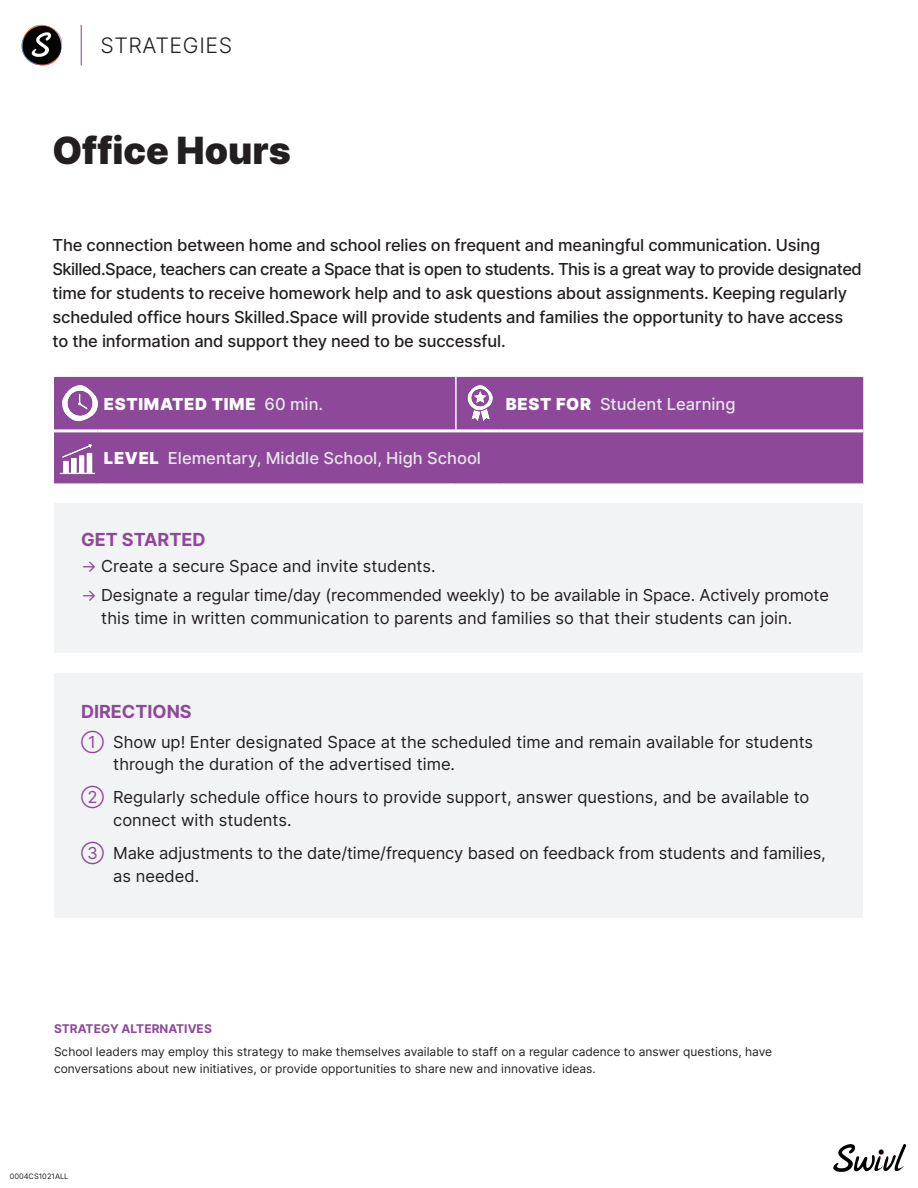
<style>
.page{position:relative;width:918px;height:1188px;background:#fff}
.page>*{position:absolute;margin:0;border:0;box-sizing:border-box;transform-origin:0 0}
.t1{font:900 37.5px "Inter";color:#231f20}
.t2{font:300 21.3px "Inter";letter-spacing:.03em;color:#231f20}
.t3{font:700 18px "Inter";color:#8d489a}
.t4{font:16.5px/22.5px "Inter";color:#231f20}
.t5{font:500 16.5px/24px "Inter";letter-spacing:-.01em;color:#231f20}
.t6{font:500 16.5px "Inter";color:#e6e7e9}
.t7{font:900 16.5px "Inter";letter-spacing:.04em;color:#fff}
.t8{font:12px/16.5px "Inter";color:#231f20}
.t9{font:700 12px "Inter";color:#8d489a}
.t10{font:7.5px "Inter";color:#231f20}
.s1{font-weight:500;color:#e6e7e9}
.s2{font-weight:900;color:#fff}
.s3{color:#8d489a}
</style>
<div class="page">
<hr style="left:81px;top:25px;width:1px;height:40px;background:#8d489a">
<div style="left:54px;top:503px;width:808px;height:150px;background:#f2f3f4"></div>
<div style="left:54px;top:673px;width:808px;height:245px;background:#f2f3f4"></div>
<svg style="left:833px;top:1144px;width:74px;height:28px"></svg>
<svg style="left:21px;top:24px;width:42px;height:42px"></svg>
<div style="left:54px;top:377px;width:809px;height:106px;background:#8d489a"></div>
<hr style="left:54px;top:429px;width:43px;height:3px;background:#fff">
<hr style="left:97px;top:429px;width:359px;height:3px;background:#fff">
<hr style="left:499px;top:429px;width:364px;height:3px;background:#fff">
<hr style="left:455px;top:377px;width:2px;height:52px;background:#fff">
<hr style="left:456px;top:429px;width:43px;height:3px;background:#fff">
<img style="left:62px;top:385px;width:35px;height:36px">
<img style="left:462px;top:385px;width:36px;height:36px">
<img style="left:59px;top:439px;width:37px;height:37px">
<p class="t2" style="left:100px;top:30px;width:133px">STRATEGIES</p>
<p class="t1" style="left:52px;top:123px;width:240px">Office Hours</p>
<p class="t5" style="left:52px;top:233px;width:811px">The connection between home and school relies on frequent and meaningful communication. Using Skilled.Space, teachers can create a Space that is open to students. This is a great way to provide designated time for students to receive homework help and to ask questions about assignments. Keeping regularly scheduled office hours Skilled.Space will provide students and families the opportunity to have access to the information and support they need to be successful.</p>
<p class="t7" style="left:104px;top:392px;width:221px">ESTIMATED TIME <span class="s1">60 min.</span></p>
<p class="t6" style="left:506px;top:392px;width:231px"><span class="s2">BEST FOR</span> Student Learning</p>
<p class="t6" style="left:104px;top:446px;width:379px"><span class="s2">LEVEL</span> Elementary, Middle School, High School</p>
<p class="t3" style="left:81px;top:527px;width:126px">GET STARTED</p>
<p class="t4" style="left:81px;top:555px;width:356px"><span class="s3">→</span> Create a secure Space and invite students.</p>
<p class="t4" style="left:101px;top:584px;width:729px;text-indent:-20px"><span class="s3">→</span> Designate a regular time/day (recommended weekly) to be available in Space. Actively promote this time in written communication to parents and families so that their students can join.</p>
<p class="t3" style="left:81px;top:699px;width:112px">DIRECTIONS</p>
<p class="t4" style="left:113px;top:730px;width:702px;text-indent:-32px"><span class="s3">➀</span> Show up! Enter designated Space at the scheduled time and remain available for students through the duration of the advertised time.</p>
<p class="t4" style="left:113px;top:786px;width:698px;text-indent:-32px"><span class="s3">➁</span> Regularly schedule office hours to provide support, answer questions, and be available to connect with students.</p>
<p class="t4" style="left:113px;top:842px;width:714px;text-indent:-32px"><span class="s3">➂</span> Make adjustments to the date/time/frequency based on feedback from students and families, as needed.</p>
<p class="t9" style="left:54px;top:1020px;width:159px">STRATEGY ALTERNATIVES</p>
<p class="t8" style="left:54px;top:1043px;width:720px">School leaders may employ this strategy to make themselves available to staff on a regular cadence to answer questions, have conversations about new initiatives, or provide opportunities to share new and innovative ideas.</p>
<p class="t10" style="left:10px;top:1171px;width:60px">0004CS1021ALL</p>
</div>
